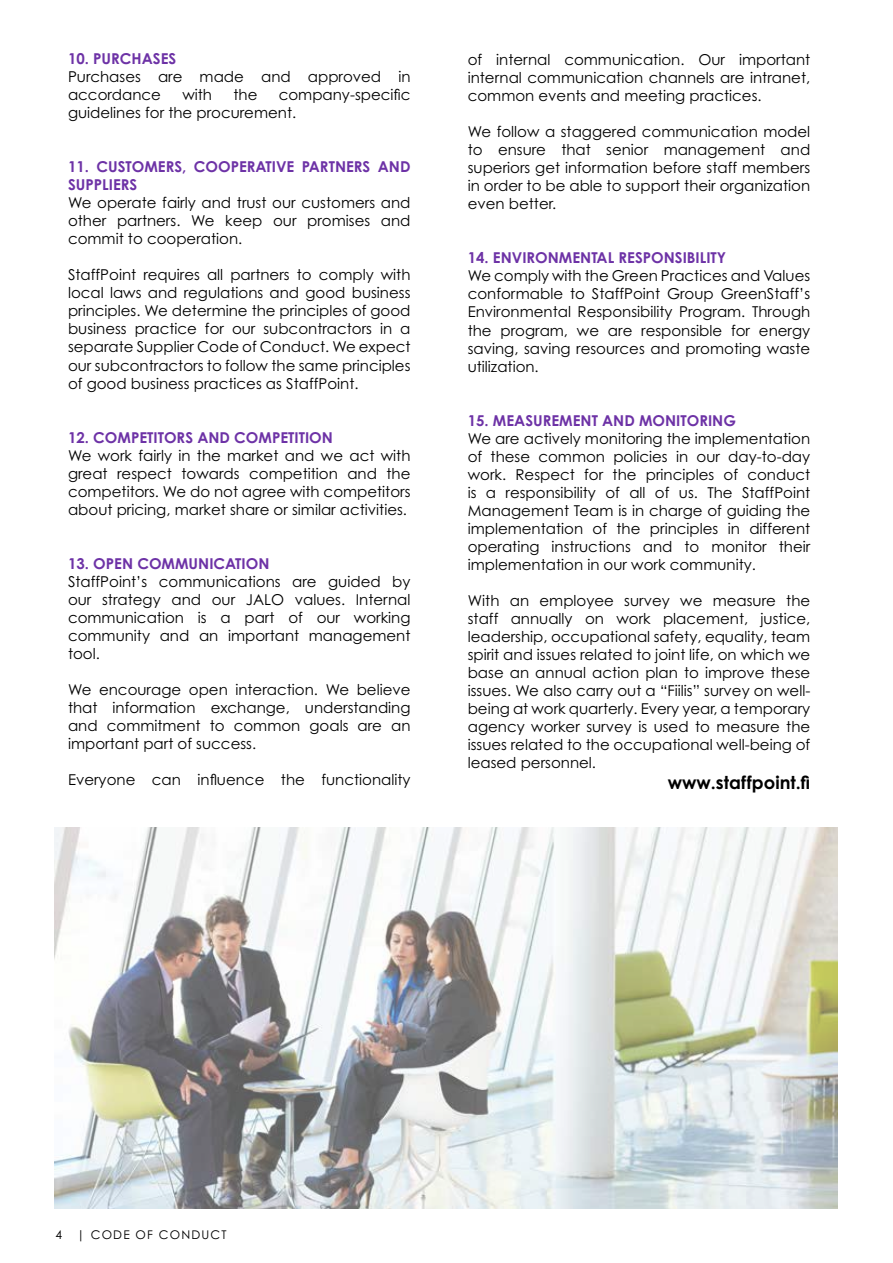
<style>
.page{position:relative;width:893px;height:1263px;background:#fff}
.page>*{position:absolute;margin:0;border:0;box-sizing:border-box;transform-origin:0 0}
.t1{font:700 18px "Century Gothic Std";color:#000}
.t2{font:15px/18px "Century Gothic Std";color:#000;text-align:justify}
.t3{font:700 15px/18px "Century Gothic Std";color:#6d32a6}
.t4{font:12px "Century Gothic Std";letter-spacing:.1em;color:#000}
</style>
<div class="page">
<img style="left:55px;top:827px;width:782px;height:381px">
<p class="t3" style="left:68px;top:50px;width:110px">10. PURCHASES</p>
<p class="t2" style="left:68px;top:68px;width:344px">Purchases are made and approved in accordance</p>
<p class="t2" style="left:68px;top:86px;width:344px;text-indent:211px">company-specific guidelines for the procurement.</p>
<p class="t3" style="left:68px;top:158px;width:344px">11. CUSTOMERS, COOPERATIVE PARTNERS AND<br>SUPPLIERS</p>
<p class="t2" style="left:68px;top:194px;width:344px">We operate fairly and trust our customers and other partners. We keep our promises and commit to cooperation.</p>
<p class="t2" style="left:68px;top:266px;width:344px">StaffPoint requires all partners to comply with local laws and regulations and good business principles. We determine the principles of good business practice for our subcontractors in a separate Supplier Code of Conduct. We expect our subcontractors to follow the same principles of good business practices as StaffPoint.</p>
<p class="t3" style="left:68px;top:428px;width:266px">12. COMPETITORS AND COMPETITION</p>
<p class="t2" style="left:68px;top:446px;width:344px">We work fairly in the market and we act with great respect towards competition and the competitors. We do not agree with competitors about pricing, market share or similar activities.</p>
<p class="t3" style="left:68px;top:554px;width:203px">13. OPEN COMMUNICATION</p>
<p class="t2" style="left:68px;top:572px;width:344px">StaffPoint’s communications are guided by our strategy and our JALO values. Internal communication is a part of our working community and an important management tool.</p>
<p class="t2" style="left:68px;top:680px;width:344px">We encourage open interaction. We believe that information exchange, understanding and commitment to common goals are an important part of success.</p>
<p class="t2" style="left:68px;top:770px;width:344px">Everyone can influence the functionality</p>
<p class="t2" style="left:182px;top:86px;width:31px">with</p>
<p class="t2" style="left:233px;top:86px;width:25px">the</p>
<p class="t2" style="left:468px;top:51px;width:344px">of internal communication. Our important internal communication channels are intranet, common events and meeting practices.</p>
<p class="t2" style="left:468px;top:123px;width:344px">We follow a staggered communication model to ensure that senior management and superiors get information before staff members in order to be able to support their organization even better.</p>
<p class="t3" style="left:468px;top:249px;width:260px">14. ENVIRONMENTAL RESPONSIBILITY</p>
<p class="t2" style="left:468px;top:267px;width:344px">We comply with the Green Practices and Values conformable to StaffPoint Group GreenStaff’s Environmental Responsibility Program. Through the program, we are responsible for energy saving, saving resources and promoting waste utilization.</p>
<p class="t3" style="left:468px;top:411px;width:270px">15. MEASUREMENT AND MONITORING</p>
<p class="t2" style="left:468px;top:429px;width:344px">We are actively monitoring the implementation of these common policies in our day-to-day work. Respect for the principles of conduct is a responsibility of all of us. The StaffPoint Management Team is in charge of guiding the implementation of the principles in different operating instructions and to monitor their implementation in our work community.</p>
<p class="t2" style="left:468px;top:591px;width:344px">With an employee survey we measure the staff annually on work placement, justice, leadership, occupational safety, equality, team spirit and issues related to joint life, on which we base an annual action plan to improve these issues. We also carry out a “Fiilis” survey on well&shy;being at work quarterly. Every year, a temporary agency worker survey is used to measure the issues related to the occupational well-being of leased personnel.</p>
<p class="t1" style="left:668px;top:771px;width:144px">www.staffpoint.fi</p>
<p class="t4" style="left:56px;top:1227px;width:173px">4 | CODE OF CONDUCT</p>
</div>
